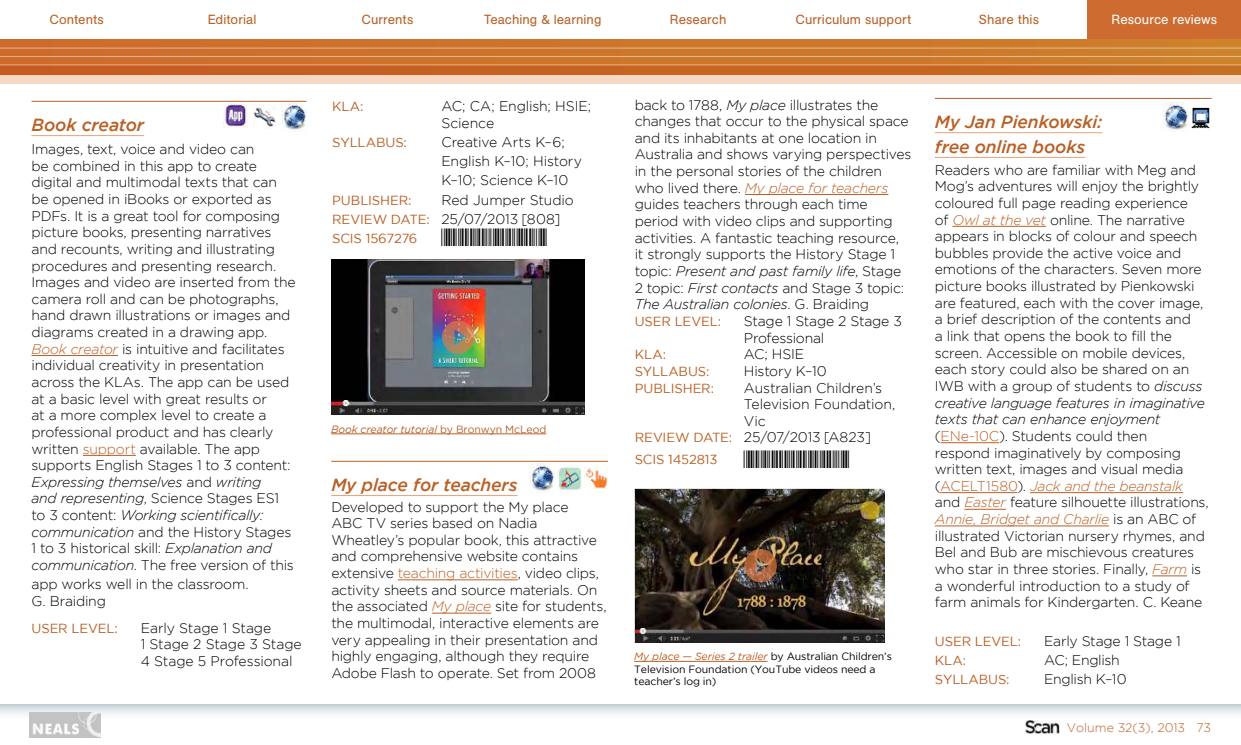
<style>
.page{position:relative;width:1241px;height:745px;background:#fff}
.page>*{position:absolute;margin:0;border:0;box-sizing:border-box;transform-origin:0 0}
.t1{font:italic 500 17.5px/24.8px "Gotham";letter-spacing:-.01em;color:#b96026}
.t2{font:300 14px/16.6px "Gotham";letter-spacing:-.015em;color:#000}
.t3{font:13.12px "Gotham";letter-spacing:-.01em;color:#b96026}
.t4{font:13.12px "AG Buch BQ";letter-spacing:.005em;color:#b96026}
.t5{font:13.12px "AG Buch BQ";letter-spacing:.005em;color:#fff}
.t6{font:300 12.42px "Gotham";color:#b96026}
.t7{font:10.5px/12.6px "Gotham";letter-spacing:-.01em;color:#000}
.t8{font:italic 10.5px "Gotham";letter-spacing:-.01em;color:#b96026}
.s1{font-style:italic;color:#b96026}
.s2{color:#b96026}
.s3{font-style:italic}
.s4{font-weight:400;font-size:13.12px;color:#b96026}
.s5{font-style:normal}
</style>
<div class="page">
<hr style="left:934px;top:98px;width:277px;height:1px;background:#b96026">
<hr style="left:934px;top:132px;width:168px;height:1px;background:#eba277">
<hr style="left:934px;top:157px;width:150px;height:1px;background:#eba277">
<hr style="left:952px;top:226px;width:93px;height:1px;background:#b96026">
<hr style="left:940px;top:442px;width:58px;height:1px;background:#b96026">
<hr style="left:940px;top:492px;width:77px;height:1px;background:#b96026">
<hr style="left:1029px;top:492px;width:153px;height:1px;background:#b96026">
<hr style="left:964px;top:509px;width:41px;height:1px;background:#b96026">
<hr style="left:934px;top:525px;width:174px;height:1px;background:#b96026">
<hr style="left:1151px;top:575px;width:35px;height:1px;background:#b96026">
<hr style="left:744px;top:194px;width:144px;height:1px;background:#b96026">
<hr style="left:634px;top:660px;width:133px;height:1px;background:#b96026">
<hr style="left:331px;top:433px;width:215px;height:1px;background:#b96026">
<img style="left:634px;top:488px;width:250px;height:154px">
<img style="left:1187px;top:107px;width:23px;height:22px">
<img style="left:1162px;top:103px;width:25px;height:28px">
<svg style="left:744px;top:548px;width:32px;height:34px"></svg>
<hr style="left:331px;top:461px;width:277px;height:1px;background:#b96026">
<hr style="left:331px;top:495px;width:186px;height:1px;background:#eba277">
<hr style="left:398px;top:579px;width:119px;height:1px;background:#b96026">
<hr style="left:432px;top:612px;width:59px;height:1px;background:#b96026">
<img style="left:584px;top:467px;width:24px;height:21px">
<img style="left:557px;top:467px;width:24px;height:23px">
<img style="left:529px;top:463px;width:25px;height:29px">
<img style="left:281px;top:103px;width:25px;height:28px">
<hr style="left:32px;top:101px;width:274px;height:1px;background:#b96026">
<hr style="left:32px;top:135px;width:112px;height:1px;background:#eba277">
<hr style="left:32px;top:355px;width:86px;height:1px;background:#b96026">
<hr style="left:83px;top:455px;width:53px;height:1px;background:#b96026">
<img style="left:332px;top:259px;width:252px;height:155px">
<svg style="left:442px;top:320px;width:32px;height:33px"></svg>
<img style="left:254px;top:107px;width:22px;height:20px">
<img style="left:223px;top:103px;width:25px;height:24px">
<div style="left:1087px;top:0;width:153px;height:39px;background:#ce6b30"></div>
<img style="left:30px;top:711px;width:71px;height:25px">
<img style="left:1025px;top:720px;width:34px;height:13px">
<img style="left:0;top:39px;width:1240px;height:25px">
<svg style="left:0;top:65px;width:1240px;height:19px;background:#dd9b70"></svg>
<hr style="left:0;top:47px;width:1240px;height:2px;background:#fff">
<hr style="left:0;top:56px;width:1240px;height:1px;background:#fff">
<p class="t4" style="left:49px;top:15px;width:56px">Contents</p>
<p class="t4" style="left:208px;top:15px;width:50px">Editorial</p>
<p class="t4" style="left:361px;top:15px;width:53px">Currents</p>
<p class="t4" style="left:484px;top:15px;width:119px">Teaching &amp; learning</p>
<p class="t4" style="left:669px;top:15px;width:58px">Research</p>
<p class="t4" style="left:795px;top:15px;width:117px">Curriculum support</p>
<p class="t4" style="left:978px;top:15px;width:61px">Share this</p>
<p class="t5" style="left:1111px;top:15px;width:107px">Resource reviews</p>
<p class="t1" style="left:32px;top:113px;width:114px">Book creator</p>
<p class="t2" style="left:31px;top:141px;width:266px">Images, text, voice and video can<br>be combined in this app to create digital and multimodal texts that can be opened in iBooks or exported as PDFs. It is a great tool for composing picture books, presenting narratives and recounts, writing and illustrating procedures and presenting research.<br>Images and video are inserted from the camera roll and can be photographs, hand drawn illustrations or images and diagrams created in a drawing app.<br><span class="s1">Book creator</span> is intuitive and facilitates individual creativity in presentation across the KLAs. The app can be used at a basic level with great results or<br>at a more complex level to create a professional product and has clearly written <span class="s2">support</span> available. The app supports English Stages 1 to 3 content:<br><span class="s3">Expressing themselves</span> and <span class="s3">writing<br>and representing</span>, Science Stages ES1 to 3 content: <span class="s3">Working scientifically: communication</span> and the History Stages 1 to 3 historical skill: <span class="s3">Explanation and communication</span>. The free version of this</p>
<p class="t2" style="left:32px;top:576px;width:218px">app works well in the classroom.<br>G. Braiding</p>
<p class="t3" style="left:32px;top:621px;width:88px">USER LEVEL:</p>
<p class="t2" style="left:141px;top:619px;width:162px">Early Stage 1 Stage<br>1 Stage 2 Stage 3 Stage<br>4 Stage 5 Professional</p>
<p class="t3" style="left:332px;top:101px;width:33px">KLA:</p>
<p class="t2" style="left:441px;top:99px;width:151px">AC; CA; English; HSIE;<br>Science</p>
<p class="t3" style="left:332px;top:137px;width:76px">SYLLABUS:</p>
<p class="t2" style="left:441px;top:133px;width:142px;line-height:19.1px">Creative Arts K–6;<br>English K–10; History<br>K–10; Science K–10</p>
<p class="t3" style="left:332px;top:194px;width:81px">PUBLISHER:</p>
<p class="t2" style="left:332px;top:190px;width:243px;line-height:19.1px;text-indent:109px">Red Jumper Studio<br><span class="s4">REVIEW DATE:</span> 25/07/2013 [808]</p>
<p class="t3" style="left:332px;top:232px;width:87px">SCIS 1567276</p>
<p class="t8" style="left:331px;top:424px;width:217px">Book creator tutorial <span class="s5">by Bronwyn McLeod</span></p>
<p class="t1" style="left:331px;top:473px;width:188px">My place for teachers</p>
<p class="t2" style="left:331px;top:498px;width:277px">Developed to support the My place<br>ABC TV series based on Nadia Wheatley’s popular book, this attractive and comprehensive website contains extensive <span class="s2">teaching activities</span>, video clips, activity sheets and source materials. On the associated <span class="s1">My place</span> site for students, the multimodal, interactive elements are very appealing in their presentation and highly engaging, although they require Adobe Flash to operate. Set from 2008</p>
<p class="t2" style="left:634px;top:97px;width:278px">back to 1788, <span class="s3">My place</span> illustrates the changes that occur to the physical space and its inhabitants at one location in Australia and shows varying perspectives in the personal stories of the children who lived there. <span class="s1">My place for teachers </span>guides teachers through each time period with video clips and supporting activities. A fantastic teaching resource,<br>it strongly supports the History Stage 1 topic: <span class="s3">Present and past family life</span>, Stage 2 topic: <span class="s3">First contacts</span> and Stage 3 topic:<br><span class="s3">The Australian colonies</span>. G. Braiding</p>
<p class="t3" style="left:634px;top:315px;width:88px">USER LEVEL:</p>
<p class="t2" style="left:743px;top:313px;width:159px">Stage 1 Stage 2 Stage 3<br>Professional</p>
<p class="t3" style="left:634px;top:348px;width:33px">KLA:</p>
<p class="t2" style="left:743px;top:346px;width:62px">AC; HSIE</p>
<p class="t3" style="left:634px;top:365px;width:76px">SYLLABUS:</p>
<p class="t2" style="left:743px;top:363px;width:84px">History K–10</p>
<p class="t3" style="left:634px;top:382px;width:81px">PUBLISHER:</p>
<p class="t2" style="left:743px;top:379px;width:140px">Australian Children’s</p>
<p class="t2" style="left:743px;top:396px;width:153px">Television Foundation,</p>
<p class="t2" style="left:743px;top:413px;width:23px">Vic</p>
<p class="t2" style="left:634px;top:428px;width:238px"><span class="s4">REVIEW DATE:</span> 25/07/2013 [A823]</p>
<p class="t3" style="left:634px;top:453px;width:84px">SCIS 1452813</p>
<p class="t7" style="left:634px;top:650px;width:259px"><span class="s1">My place — Series 2 trailer</span> by Australian Children’s<br>Television Foundation (YouTube videos need a teacher’s log in)</p>
<p class="t1" style="left:934px;top:111px;width:169px">My Jan Pienkowski: free online books</p>
<p class="t2" style="left:934px;top:162px;width:275px">Readers who are familiar with Meg and Mog’s adventures will enjoy the brightly coloured full page reading experience<br>of <span class="s1">Owl at the vet</span> online. The narrative appears in blocks of colour and speech bubbles provide the active voice and emotions of the characters. Seven more picture books illustrated by Pienkowski are featured, each with the cover image, a brief description of the contents and<br>a link that opens the book to fill the screen. Accessible on mobile devices, each story could also be shared on an IWB with a group of students to <span class="s3">discuss creative language features in imaginative texts that can enhance enjoyment </span>(<span class="s2">ENe-10C</span>). Students could then<br>respond imaginatively by composing written text, images and visual media (<span class="s2">ACELT1580</span>). <span class="s1">Jack and the beanstalk </span>and <span class="s1">Easter</span> feature silhouette illustrations, <span class="s1">Annie, Bridget and Charlie</span> is an ABC of illustrated Victorian nursery rhymes, and Bel and Bub are mischievous creatures who star in three stories. Finally, <span class="s1">Farm</span> is a wonderful introduction to a study of farm animals for Kindergarten. C. Keane</p>
<p class="t3" style="left:934px;top:634px;width:88px">USER LEVEL:</p>
<p class="t2" style="left:1043px;top:632px;width:138px">Early Stage 1 Stage 1</p>
<p class="t3" style="left:934px;top:654px;width:33px">KLA:</p>
<p class="t2" style="left:1043px;top:651px;width:77px">AC; English</p>
<p class="t3" style="left:934px;top:673px;width:76px">SYLLABUS:</p>
<p class="t2" style="left:1043px;top:670px;width:84px">English K–10</p>
<p class="t6" style="left:1066px;top:721px;width:146px">Volume 32(3), 2013 73</p>
</div>
